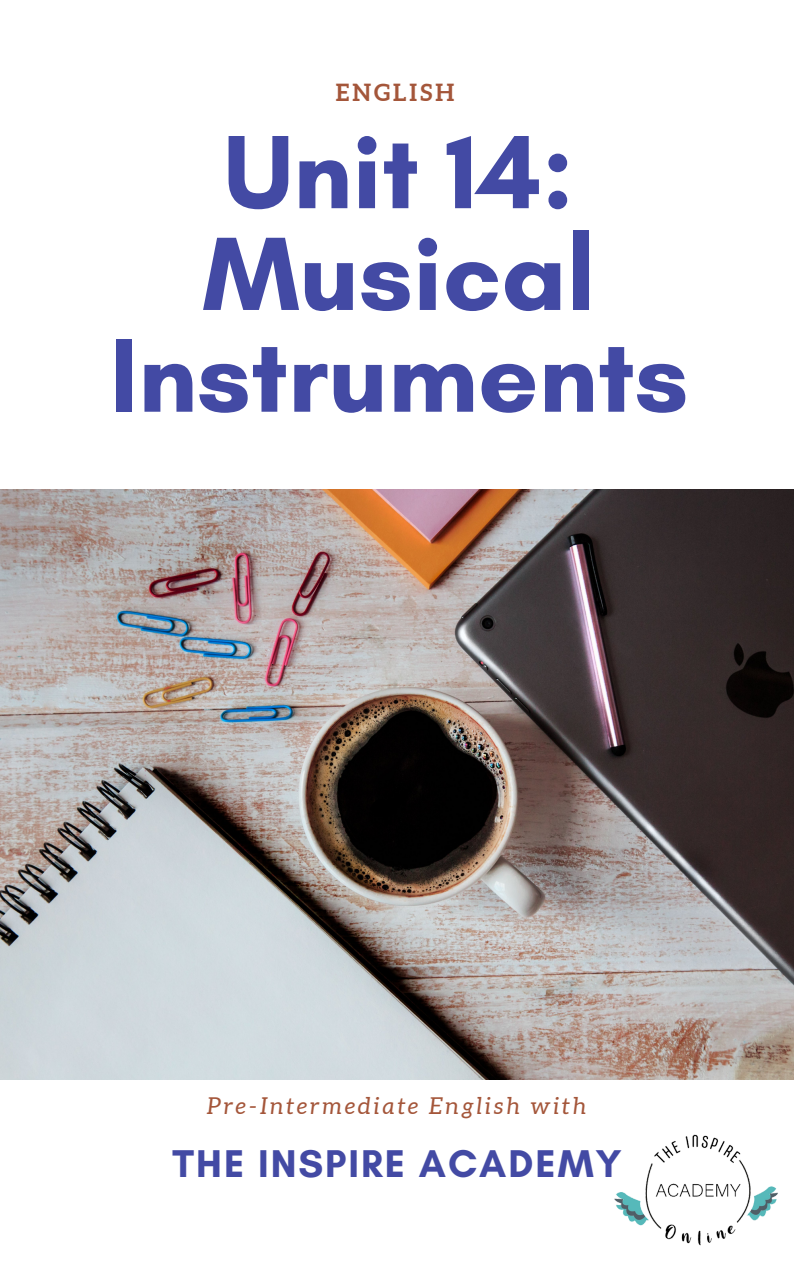
<style>
.page{position:relative;width:794px;height:1266px;background:#fff}
.page>*{position:absolute;margin:0;border:0;box-sizing:border-box;transform-origin:0 0}
.t1{font:700 106.12px/101.7px "Glacial Indifference";color:#434aa4;text-align:center}
.t2{font:700 39.38px "Glacial Indifference";letter-spacing:.05em;color:#434aa4}
.t3{font:700 23.55px "Aleo";letter-spacing:.13em;color:#a4563a}
.t4{font:italic 23.25px "Aleo";letter-spacing:.13em;color:#a4563a}
</style>
<div class="page">
<img style="left:0;top:489px;width:793px;height:590px">
<img style="left:614px;top:1134px;width:164px;height:112px">
<p class="t3" style="left:335px;top:79px;width:120px">ENGLISH</p>
<h1 class="t1" style="left:109px;top:120px;width:580px">Unit 14:<br>Musical<br>Instruments</h1>
<p class="t4" style="left:207px;top:1092px;width:380px">Pre-Intermediate English with</p>
<h2 class="t2" style="left:172px;top:1139px;width:450px">THE INSPIRE ACADEMY</h2>
</div>
